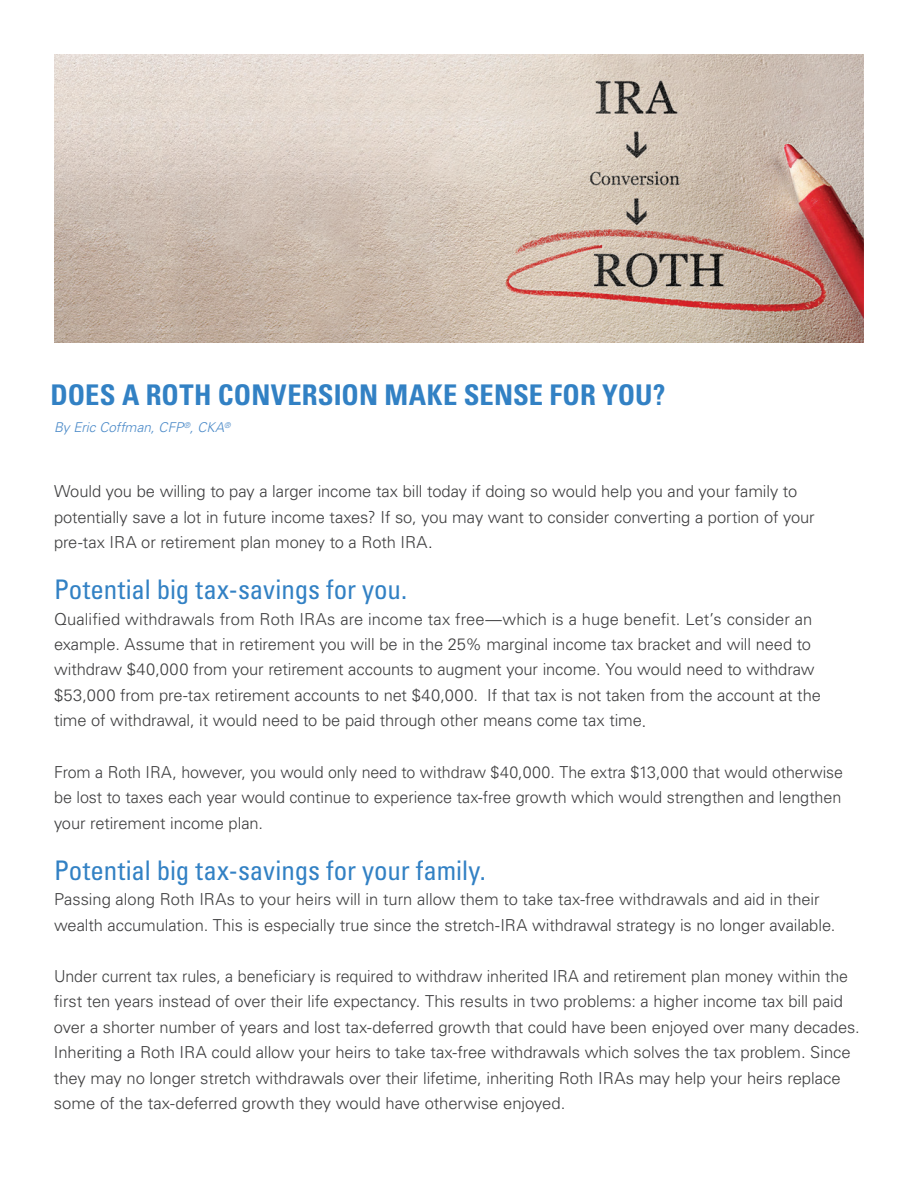
<style>
.page{position:relative;width:918px;height:1188px;background:#fff}
.page>*{position:absolute;margin:0;border:0;box-sizing:border-box;transform-origin:0 0}
.t1{font:700 condensed 28.5px "Univers LT Std";letter-spacing:.005em;color:#3281c4}
.t2{font:condensed 27px "Univers LT Std";color:#3281c4}
.t3{font:300 16.5px/25.5px "Univers LT Std";letter-spacing:-.005em;color:#3e3e3f}
.t4{font:italic 300 13.5px "Univers LT Std";color:#4b8ac8}
.s1{color:#231f20}
.s2{font-size:18px}
</style>
<div class="page">
<img style="left:54px;top:54px;width:810px;height:288px">
<h1 class="t1" style="left:50px;top:377px;width:616px">DOES A ROTH CONVERSION MAKE SENSE FOR YOU?</h1>
<p class="t4" style="left:54px;top:419px;width:178px">By Eric Coffman, CFP<sup>®</sup>, CKA<sup>®</sup></p>
<p class="t3" style="left:54px;top:478px;width:762px">Would you be willing to pay a larger income tax bill today if doing so would help you and your family to potentially save a lot in future income taxes? If so, you may want to consider converting a portion of your pre-tax IRA or retirement plan money to a Roth IRA<span class="s1">.</span></p>
<h2 class="t2" style="left:54px;top:572px;width:355px">Potential big tax-savings for you.</h2>
<p class="t3" style="left:54px;top:606px;width:768px">Qualified withdrawals from Roth IRAs are income tax free—which is a huge benefit. Let’s consider an example. Assume that in retirement you will be in the 25% marginal income tax bracket and will need to withdraw $40,000 from your retirement accounts to augment your income. You would need to withdraw $53,000 from pre-tax retirement accounts to net $40,000. If that tax is not taken from the account at the time of withdrawal, it would need to be paid through other means come tax time<span class="s2">.</span></p>
<p class="t3" style="left:54px;top:759px;width:791px;text-align:justify">From a Roth IRA, however, you would only need to withdraw $40,000. The extra $13,000 that would otherwise be lost to taxes each year would continue to experience tax-free growth which would strengthen and lengthen your retirement income plan.</p>
<h2 class="t2" style="left:54px;top:853px;width:433px">Potential big tax-savings for your family.</h2>
<p class="t3" style="left:54px;top:886px;width:783px">Passing along Roth IRAs to your heirs will in turn allow them to take tax-free withdrawals and aid in their wealth accumulation. This is especially true since the stretch-IRA withdrawal strategy is no longer available.</p>
<p class="t3" style="left:54px;top:963px;width:807px">Under current tax rules, a beneficiary is required to withdraw inherited IRA and retirement plan money within the first ten years instead of over their life expectancy. This results in two problems: a higher income tax bill paid over a shorter number of years and lost tax-deferred growth that could have been enjoyed over many decades.<br>Inheriting a Roth IRA could allow your heirs to take tax-free withdrawals which solves the tax problem. Since they may no longer stretch withdrawals over their lifetime, inheriting Roth IRAs may help your heirs replace some of the tax-deferred growth they would have otherwise enjoyed.</p>
</div>
